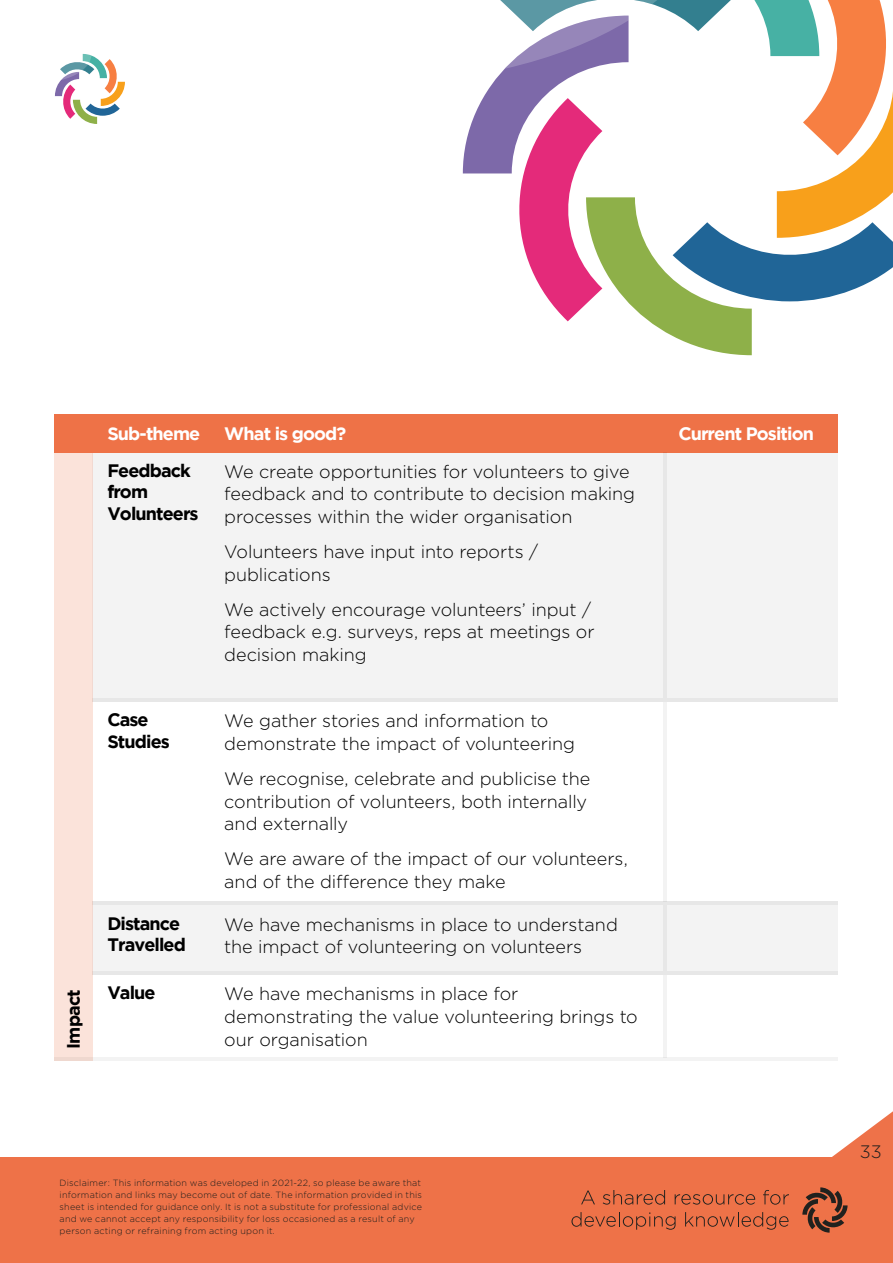
<style>
.page{position:relative;width:893px;height:1263px;background:#fff}
.page>*{position:absolute;margin:0;border:0;box-sizing:border-box;transform-origin:0 0}
.t1{font:300 18px/22.5px "Gotham";letter-spacing:-.005em;color:#000}
.t2{font:700 18px/21.6px "Gotham";letter-spacing:-.05em;color:#000}
.t3{font:700 18px "Gotham";letter-spacing:-.05em;color:#fff}
.t4{font:300 18px "Gotham";color:#1e1e1c}
.t5{font:300 9px/12px "Gotham";letter-spacing:.025em;color:#1e1e1c}
</style>
<div class="page">
<div style="left:0;top:1158px;width:893px;height:105px;background:#ee7248"></div>
<svg style="left:802px;top:1187px;width:45px;height:45px"></svg>
<svg style="left:581px;top:1190px;width:14px;height:14px"></svg>
<svg style="left:603px;top:1190px;width:62px;height:15px"></svg>
<svg style="left:675px;top:1194px;width:80px;height:11px"></svg>
<svg style="left:763px;top:1190px;width:26px;height:15px"></svg>
<svg style="left:571px;top:1212px;width:104px;height:18px"></svg>
<svg style="left:685px;top:1212px;width:104px;height:18px"></svg>
<svg style="left:463px;top:0;width:430px;height:355px"></svg>
<svg style="left:55px;top:54px;width:70px;height:70px"></svg>
<svg style="left:831px;top:1111px;width:62px;height:47px"></svg>
<div style="left:93px;top:452px;width:745px;height:250px;background:#f3f3f3"></div>
<div style="left:93px;top:901px;width:745px;height:74px;background:#f3f3f3"></div>
<hr style="left:93px;top:698px;width:745px;height:4px;background:#e7e7e7">
<hr style="left:93px;top:971px;width:745px;height:4px;background:#e7e7e7">
<hr style="left:93px;top:901px;width:745px;height:4px;background:#e7e7e7">
<div style="left:54px;top:414px;width:784px;height:38px;background:#ee7247"></div>
<hr style="left:663px;top:452px;width:4px;height:246px;background:#e7e7e7">
<hr style="left:663px;top:702px;width:4px;height:199px;background:#f3f3f3">
<hr style="left:663px;top:905px;width:4px;height:66px;background:#e7e7e7">
<hr style="left:663px;top:975px;width:4px;height:82px;background:#f3f3f3">
<div style="left:54px;top:452px;width:39px;height:609px;background:#fbe3da"></div>
<hr style="left:54px;top:1057px;width:784px;height:4px;background:#f3f3f3">
<p class="t2" style="left:62px;top:1049px;width:61px;rotate:-90deg">Impact</p>
<p class="t3" style="left:107px;top:423px;width:94px">Sub-theme</p>
<p class="t3" style="left:224px;top:423px;width:124px">What is good?</p>
<p class="t2" style="left:107px;top:459px;width:93px">Feedback from<br>Volunteers</p>
<p class="t1" style="left:224px;top:460px;width:412px">We create opportunities for volunteers to give feedback and to contribute to decision making processes within the wider organisation</p>
<p class="t1" style="left:224px;top:540px;width:315px">Volunteers have input into reports / publications</p>
<p class="t1" style="left:224px;top:598px;width:372px">We actively encourage volunteers’ input / feedback e.g. surveys, reps at meetings or decision making</p>
<p class="t2" style="left:107px;top:708px;width:64px">Case<br>Studies</p>
<p class="t1" style="left:224px;top:709px;width:352px">We gather stories and information to demonstrate the impact of volunteering</p>
<p class="t1" style="left:224px;top:767px;width:368px">We recognise, celebrate and publicise the contribution of volunteers, both internally and externally</p>
<p class="t1" style="left:224px;top:847px;width:405px">We are aware of the impact of our volunteers, and of the difference they make</p>
<p class="t2" style="left:107px;top:912px;width:80px">Distance<br>Travelled</p>
<p class="t1" style="left:224px;top:913px;width:395px">We have mechanisms in place to understand the impact of volunteering on volunteers</p>
<p class="t2" style="left:107px;top:981px;width:50px">Value</p>
<p class="t1" style="left:224px;top:982px;width:415px">We have mechanisms in place for demonstrating the value volunteering brings to our organisation</p>
<p class="t3" style="left:678px;top:423px;width:137px">Current Position</p>
<p class="t5" style="left:60px;top:1176px;width:364px">Disclaimer: This information was developed in 2021-22, so please be aware that information and links may become out of date. The information provided in this sheet is intended for guidance only. It is not a substitute for professional advice and we cannot accept any responsibility for loss occasioned as a result of any person acting or refraining from acting upon it.</p>
<p class="t4" style="left:860px;top:1140px;width:24px">33</p>
</div>
